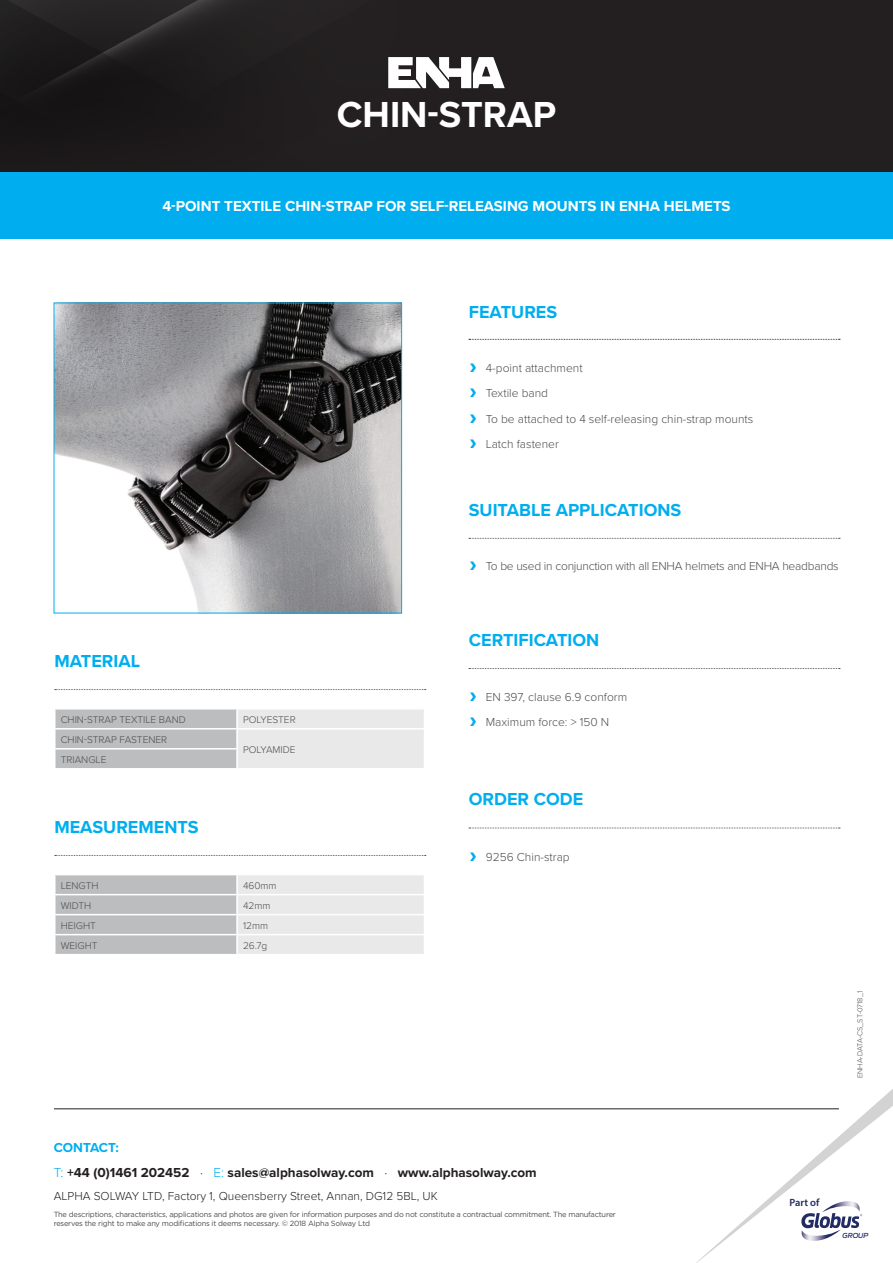
<style>
.page{position:relative;width:893px;height:1263px;background:#fff}
.page>*{position:absolute;margin:0;border:0;box-sizing:border-box;transform-origin:0 0}
.PRODUCT_NAME{font:700 37.5px "Proxima Nova";color:#fff}
.SUB-HEAD{font:700 18px "Proxima Nova";color:#00aeef}
.SHORT_DESCRIPTION{font:700 15px "Proxima Nova";color:#fff}
.t1{font:700 13.5px "Proxima Nova";color:#231f20}
.t2{font:700 13.5px "Proxima Nova";color:#00aeef}
.t3{font:300 12px "Proxima Nova";color:#4b4c4d}
.t4{font:300 12px "Proxima Nova";color:#231f20}
.t5{font:300 12px "Proxima Nova";letter-spacing:-.02em;color:#4b4c4d}
.t6{font:600 10.5px "Myriad Pro";color:#222a64}
.BODY_COPY{font:300 10.2px "Proxima Nova";color:#4b4c4d}
.t7{font:7.5px/9px "Gotham";letter-spacing:-.03em;color:#4b4c4d}
.BODY_COPY-2{font:300 7.5px "Proxima Nova";color:#4b4c4d}
.t8{font:italic 500 6.9px "Antenna";letter-spacing:-.005em;color:#212b64}
.s1{font-weight:300;color:#00aeef}
.s2{font-weight:300}
</style>
<div class="page">
<svg style="left:469px;top:668px;width:371px;height:1px"></svg>
<svg style="left:469px;top:828px;width:371px;height:1px"></svg>
<svg style="left:469px;top:538px;width:371px;height:1px"></svg>
<svg style="left:469px;top:339px;width:371px;height:1px"></svg>
<img style="left:56px;top:305px;width:344px;height:306px">
<div style="left:0;top:0;width:893px;height:171px;background:#231f20"></div>
<img style="left:0;top:0;width:421px;height:142px">
<svg style="left:55px;top:689px;width:371px;height:1px"></svg>
<svg style="left:55px;top:855px;width:371px;height:1px"></svg>
<svg style="left:688px;top:1106px;width:204px;height:157px"></svg>
<svg style="left:388px;top:57px;width:117px;height:31px"></svg>
<div style="left:0;top:172px;width:893px;height:67px;background:#00aeef"></div>
<svg style="left:55px;top:709px;width:369px;height:59px;background:#d5d5d7"></svg>
<svg style="left:55px;top:875px;width:369px;height:79px;background:#d5d6d7"></svg>
<hr style="left:54px;top:1108px;width:785px;height:1px;background:#231f20">
<p class="PRODUCT_NAME" style="left:337px;top:86px;width:221px">CHIN-STRAP</p>
<p class="SHORT_DESCRIPTION" style="left:162px;top:195px;width:570px">4-POINT TEXTILE CHIN-STRAP FOR SELF-RELEASING MOUNTS IN ENHA HELMETS</p>
<p class="SUB-HEAD" style="left:469px;top:298px;width:90px">FEATURES</p>
<p class="t3" style="left:486px;top:359px;width:98px">4-point attachment</p>
<p class="t3" style="left:486px;top:384px;width:64px">Textile band</p>
<p class="t3" style="left:486px;top:409px;width:269px">To be attached to 4 self-releasing chin-strap mounts</p>
<p class="t3" style="left:486px;top:435px;width:75px">Latch fastener</p>
<p class="SUB-HEAD" style="left:469px;top:497px;width:214px">SUITABLE APPLICATIONS</p>
<p class="t5" style="left:486px;top:557px;width:354px">To be used in conjunction with all ENHA helmets and ENHA headbands</p>
<p class="SUB-HEAD" style="left:54px;top:647px;width:87px">MATERIAL</p>
<p class="BODY_COPY" style="left:61px;top:712px;width:127px">CHIN-STRAP TEXTILE BAND</p>
<p class="BODY_COPY" style="left:243px;top:712px;width:54px">POLYESTER</p>
<p class="BODY_COPY" style="left:61px;top:732px;width:108px">CHIN-STRAP FASTENER</p>
<p class="BODY_COPY" style="left:243px;top:742px;width:54px">POLYAMIDE</p>
<p class="BODY_COPY" style="left:61px;top:752px;width:47px">TRIANGLE</p>
<p class="SUB-HEAD" style="left:54px;top:813px;width:146px">MEASUREMENTS</p>
<p class="BODY_COPY" style="left:61px;top:878px;width:39px">LENGTH</p>
<p class="BODY_COPY" style="left:243px;top:878px;width:35px">460mm</p>
<p class="BODY_COPY" style="left:61px;top:898px;width:32px">WIDTH</p>
<p class="BODY_COPY" style="left:243px;top:898px;width:29px">42mm</p>
<p class="BODY_COPY" style="left:61px;top:918px;width:37px">HEIGHT</p>
<p class="BODY_COPY" style="left:243px;top:918px;width:26px">12mm</p>
<p class="BODY_COPY" style="left:61px;top:938px;width:38px">WEIGHT</p>
<p class="BODY_COPY" style="left:243px;top:938px;width:26px">26.7g</p>
<p class="SUB-HEAD" style="left:469px;top:626px;width:132px">CERTIFICATION</p>
<p class="t3" style="left:486px;top:688px;width:143px">EN 397, clause 6.9 conform</p>
<p class="t3" style="left:486px;top:713px;width:125px">Maximum force: &gt; 150 N</p>
<p class="SUB-HEAD" style="left:469px;top:786px;width:116px">ORDER CODE</p>
<p class="t3" style="left:486px;top:848px;width:85px">9256 Chin-strap</p>
<p class="t2" style="left:54px;top:1137px;width:67px">CONTACT:</p>
<p class="t1" style="left:54px;top:1162px;width:485px"><span class="s1">T:</span> +44 (0)1461 202452 <span class="s2">∙</span> <span class="s1">E:</span> sales@alphasolway.com <span class="s2">∙</span> www.alphasolway.com</p>
<p class="t4" style="left:54px;top:1187px;width:386px">ALPHA SOLWAY LTD, Factory 1, Queensberry Street, Annan, DG12 5BL, UK</p>
<p class="t7" style="left:54px;top:1210px;width:564px">The descriptions, characteristics, applications and photos are given for information purposes and do not constitute a contractual commitment. The manufacturer reserves the right to make any modifications it deems necessary. © 2018 Alpha Solway Ltd</p>
<p class="BODY_COPY-2" style="left:854px;top:1078px;width:89px;rotate:-90deg">ENHA-DATA-CS_ST-0718_1</p>
<p class="t6" style="left:789px;top:1196px;width:32px">Part of</p>
<p class="t8" style="left:842px;top:1231px;width:28px">GROUP</p>
</div>
